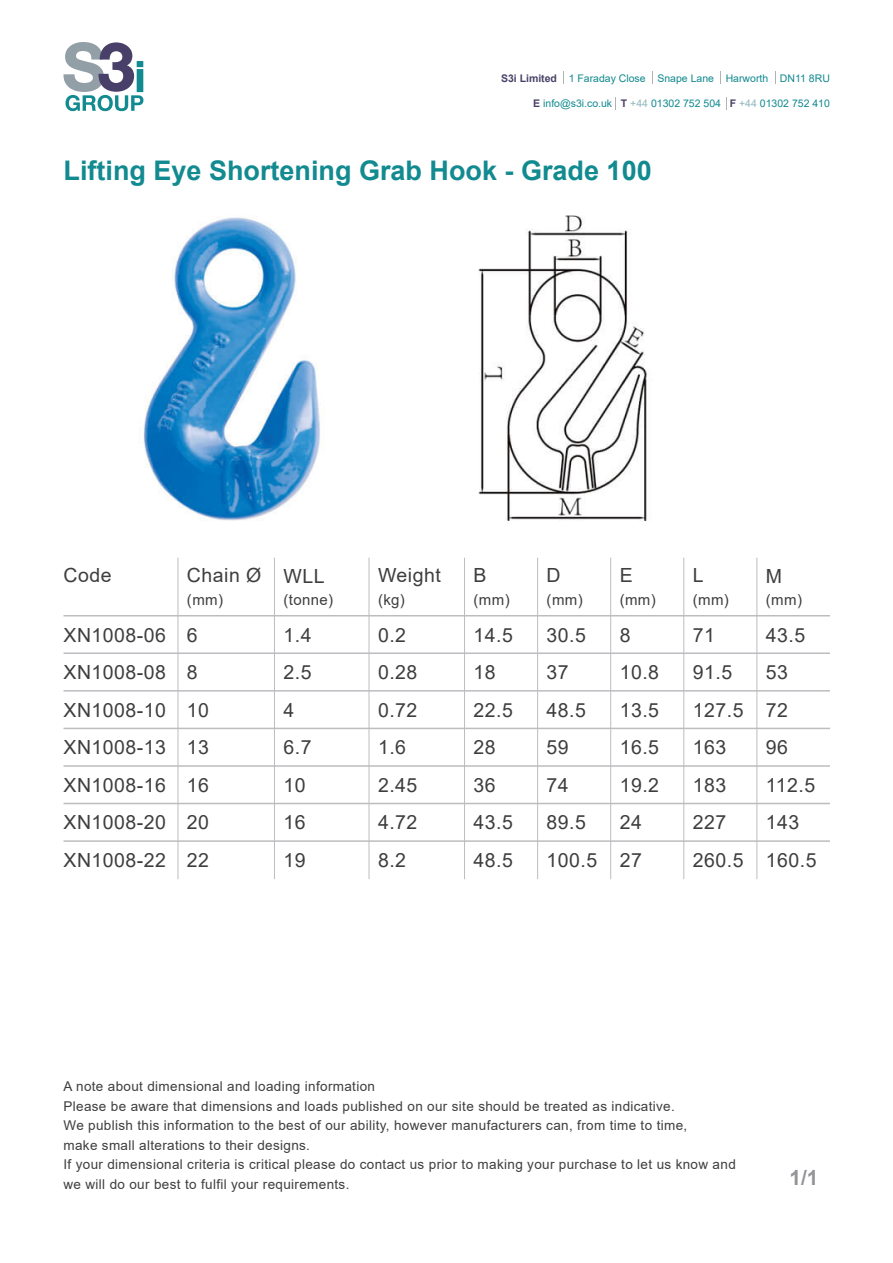
<style>
.page{position:relative;width:893px;height:1263px;background:#fff}
.page>*{position:absolute;margin:0;border:0;box-sizing:border-box;transform-origin:0 0}
.t1{font:700 27px "Arial";color:#118a90}
.t2{font:700 21px "Arial";color:#939598}
.t3{font:19.5px/37.5px "Arial";letter-spacing:.025em;color:#3e3e3f}
.t4{font:15px "Arial";letter-spacing:.025em;color:#3e3e3f}
.t5{font:13.5px/19.5px "Arial";letter-spacing:.025em;color:#3e3e3f}
.t6{font:10.5px "Arial";color:#11898f}
.s1{font-weight:700;color:#4a4168}
.s2{color:#92b7be}
</style>
<div class="page">
<img style="left:143px;top:215px;width:505px;height:306px">
<svg style="left:775px;top:71px;width:1px;height:13px"></svg>
<svg style="left:652px;top:71px;width:1px;height:13px"></svg>
<svg style="left:720px;top:71px;width:1px;height:13px"></svg>
<svg style="left:563px;top:71px;width:1px;height:13px"></svg>
<svg style="left:615px;top:97px;width:1px;height:13px"></svg>
<svg style="left:726px;top:97px;width:1px;height:13px"></svg>
<svg style="left:63px;top:42px;width:80px;height:69px"></svg>
<hr style="left:177px;top:558px;width:1px;height:321px;background:#bcbdc0">
<hr style="left:464px;top:558px;width:1px;height:321px;background:#bcbdc0">
<hr style="left:537px;top:558px;width:1px;height:321px;background:#bcbdc0">
<hr style="left:610px;top:558px;width:1px;height:321px;background:#bcbdc0">
<hr style="left:756px;top:558px;width:1px;height:321px;background:#bcbdc0">
<hr style="left:683px;top:558px;width:1px;height:321px;background:#bcbdc0">
<hr style="left:369px;top:558px;width:1px;height:321px;background:#bcbdc0">
<hr style="left:274px;top:558px;width:1px;height:321px;background:#bcbdc0">
<hr style="left:64px;top:615px;width:766px;height:1px;background:#bcbdc0">
<hr style="left:64px;top:652px;width:766px;height:2px;background:#bcbdc0">
<hr style="left:64px;top:765px;width:766px;height:2px;background:#bcbdc0">
<hr style="left:64px;top:728px;width:766px;height:1px;background:#bcbdc0">
<hr style="left:64px;top:690px;width:766px;height:1px;background:#bcbdc0">
<hr style="left:64px;top:803px;width:766px;height:1px;background:#bcbdc0">
<hr style="left:64px;top:840px;width:766px;height:2px;background:#bcbdc0">
<p class="t6" style="left:501px;top:71px;width:330px"><span class="s1">S3i Limited</span> 1 Faraday Close Snape Lane Harworth DN11 8RU</p>
<p class="t6" style="left:533px;top:96px;width:298px"><span class="s1">E</span> info@s3i.co.uk <span class="s1">T</span> <span class="s2">+44</span> 01302 752 504 <span class="s1">F</span> <span class="s2">+44</span> 01302 752 410</p>
<h1 class="t1" style="left:64px;top:152px;width:590px">Lifting Eye Shortening Grab Hook - Grade 100</h1>
<h3 class="t3" style="left:64px;top:557px;width:50px">Code</h3>
<h3 class="t3" style="left:187px;top:557px;width:76px">Chain Ø</h3>
<p class="t4" style="left:187px;top:589px;width:38px">(mm)</p>
<h3 class="t3" style="left:64px;top:616px;width:104px;text-align:justify">XN1008-06<br>XN1008-08<br>XN1008-10<br>XN1008-13<br>XN1008-16<br>XN1008-20<br>XN1008-22</h3>
<h3 class="t3" style="left:187px;top:616px;width:24px">6<br>8<br>10<br>13<br>16<br>20<br>22</h3>
<h3 class="t3" style="left:283px;top:557px;width:43px">WLL</h3>
<p class="t4" style="left:283px;top:589px;width:51px">(tonne)</p>
<h3 class="t3" style="left:283px;top:616px;width:30px">1.4<br>2.5<br>4<br>6.7<br>10<br>16<br>19</h3>
<h3 class="t3" style="left:378px;top:557px;width:64px">Weight</h3>
<p class="t4" style="left:378px;top:589px;width:28px">(kg)</p>
<h3 class="t3" style="left:378px;top:616px;width:41px">0.2<br>0.28<br>0.72<br>1.6<br>2.45<br>4.72<br>8.2</h3>
<h3 class="t3" style="left:474px;top:557px;width:15px">B</h3>
<p class="t4" style="left:474px;top:589px;width:38px">(mm)</p>
<h3 class="t3" style="left:473px;top:616px;width:41px">14.5<br>18<br>22.5<br>28<br>36<br>43.5<br>48.5</h3>
<h3 class="t3" style="left:547px;top:557px;width:16px">D</h3>
<p class="t4" style="left:547px;top:589px;width:38px">(mm)</p>
<h3 class="t3" style="left:547px;top:616px;width:52px">30.5<br>37<br>48.5<br>59<br>74<br>89.5<br>100.5</h3>
<h3 class="t3" style="left:620px;top:557px;width:15px">E</h3>
<p class="t4" style="left:620px;top:589px;width:38px">(mm)</p>
<h3 class="t3" style="left:693px;top:557px;width:12px">L</h3>
<p class="t4" style="left:693px;top:589px;width:38px">(mm)</p>
<h3 class="t3" style="left:620px;top:616px;width:41px">8<br>10.8<br>13.5<br>16.5<br>19.2<br>24<br>27</h3>
<h3 class="t3" style="left:693px;top:616px;width:52px">71<br>91.5<br>127.5<br>163<br>183<br>227<br>260.5</h3>
<h3 class="t3" style="left:766px;top:557px;width:18px">M</h3>
<p class="t4" style="left:766px;top:589px;width:38px">(mm)</p>
<h3 class="t3" style="left:766px;top:616px;width:52px">43.5<br>53<br>72<br>96<br>112.5<br>143<br>160.5</h3>
<p class="t5" style="left:64px;top:1076px;width:674px">A note about dimensional and loading information<br>Please be aware that dimensions and loads published on our site should be treated as indicative.<br>We publish this information to the best of our ability, however manufacturers can, from time to time,<br>make small alterations to their designs.<br>If your dimensional criteria is critical please do contact us prior to making your purchase to let us know and we will do our best to fulfil your requirements.</p>
<h2 class="t2" style="left:789px;top:1163px;width:31px">1/1</h2>
</div>
